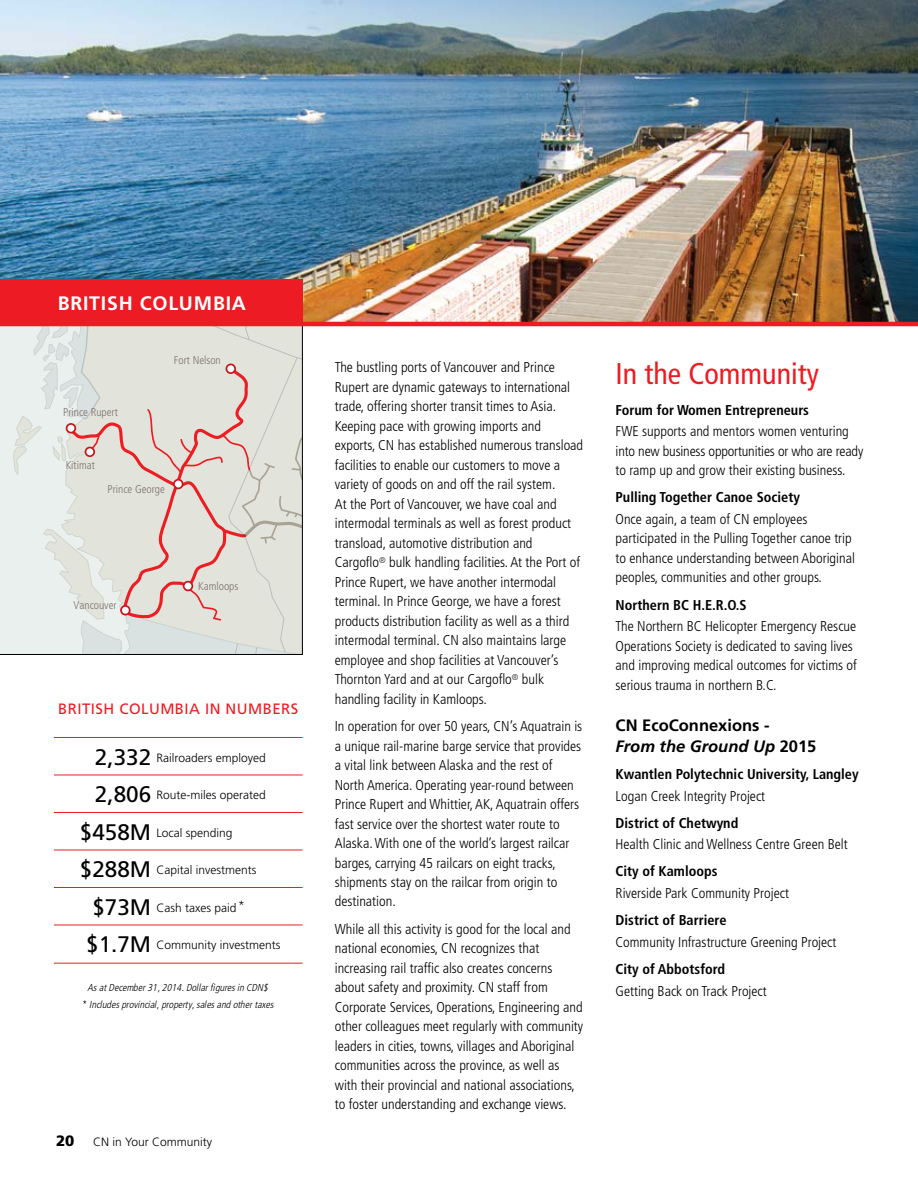
<style>
.page{position:relative;width:918px;height:1188px;background:#fff}
.page>*{position:absolute;margin:0;border:0;box-sizing:border-box;transform-origin:0 0}
.t1{font:condensed 30px "Frutiger";color:#ed1b23}
.t2{font:700 19.5px "Frutiger";letter-spacing:.04em;color:#fff}
.t3{font:700 16.5px/21px "Frutiger";color:#000}
.t4{font:15px "Frutiger";letter-spacing:.03em;color:#ed1b23}
.t5{font:900 15px "Frutiger";color:#000}
.t6{font:300 condensed 14.25px/19.5px "Frutiger";color:#000}
.t7{font:700 condensed 14.25px "Frutiger";color:#000}
.t8{font:300 12px "Frutiger";color:#000}
.t9{font:300 condensed 11.25px "Frutiger";color:#7e6f6c}
.t10{font:italic 300 condensed 10.05px/17.9px "Frutiger";color:#000;text-align:center}
.s1{font-weight:400;font-size:22.5px}
.s2{font-style:italic}
</style>
<div class="page">
<svg style="left:0;top:326px;width:303px;height:329px;background:#e1dfd9"></svg>
<img style="left:0;top:0;width:918px;height:322px">
<hr style="left:0;top:322px;width:918px;height:4px;background:#ed1b23">
<div style="left:0;top:280px;width:302px;height:43px;background:#ed1b23"></div>
<hr style="left:54px;top:737px;width:249px;height:1px;background:#ed1b23">
<hr style="left:54px;top:775px;width:249px;height:1px;background:#ed1b23">
<hr style="left:54px;top:812px;width:249px;height:1px;background:#ed1b23">
<hr style="left:54px;top:850px;width:249px;height:1px;background:#ed1b23">
<hr style="left:54px;top:887px;width:249px;height:1px;background:#ed1b23">
<hr style="left:54px;top:925px;width:249px;height:1px;background:#ed1b23">
<hr style="left:54px;top:963px;width:249px;height:1px;background:#ed1b23">
<h2 class="t2" style="left:58px;top:292px;width:190px">British Columbia</h2>
<p class="t9" style="left:174px;top:354px;width:48px">Fort Nelson</p>
<p class="t9" style="left:63px;top:406px;width:56px">Prince Rupert</p>
<p class="t9" style="left:66px;top:459px;width:31px">Kitimat</p>
<p class="t9" style="left:108px;top:483px;width:59px">Prince George</p>
<p class="t9" style="left:74px;top:598px;width:44px">Vancouver</p>
<p class="t9" style="left:198px;top:580px;width:42px">Kamloops</p>
<p class="t4" style="left:58px;top:700px;width:242px">BRITISH COLUMBIA IN NUMBERS</p>
<p class="t8" style="left:95px;top:751px;width:172px"><span class="s1">2,332</span> Railroaders employed</p>
<p class="t8" style="left:95px;top:788px;width:173px"><span class="s1">2,806</span> Route-miles operated</p>
<p class="t8" style="left:80px;top:826px;width:154px"><span class="s1">$458M</span> Local spending</p>
<p class="t8" style="left:80px;top:863px;width:178px"><span class="s1">$288M</span> Capital investments</p>
<p class="t8" style="left:92px;top:901px;width:154px"><span class="s1">$73M</span> Cash taxes paid*</p>
<p class="t8" style="left:86px;top:938px;width:196px"><span class="s1">$1.7M</span> Community investments</p>
<p class="t10" style="left:83px;top:978px;width:193px">As at December 31, 2014. Dollar figures in CDN$<br>* Includes provincial, property, sales and other taxes</p>
<p class="t5" style="left:56px;top:1131px;width:20px">20</p>
<p class="t8" style="left:93px;top:1135px;width:120px">CN in Your Community</p>
<p class="t6" style="left:335px;top:358px;width:250px">The bustling ports of Vancouver and Prince Rupert are dynamic gateways to international trade, offering shorter transit times to Asia.<br>Keeping pace with growing imports and exports, CN has established numerous transload facilities to enable our customers to move a variety of goods on and off the rail system.<br>At the Port of Vancouver, we have coal and intermodal terminals as well as forest product transload, automotive distribution and Cargoflo<sup>®</sup> bulk handling facilities. At the Port of Prince Rupert, we have another intermodal terminal. In Prince George, we have a forest products distribution facility as well as a third intermodal terminal. CN also maintains large employee and shop facilities at Vancouver’s Thornton Yard and at our Cargoflo<sup>®</sup> bulk handling facility in Kamloops.</p>
<p class="t6" style="left:335px;top:717px;width:249px">In operation for over 50 years, CN’s Aquatrain is a unique rail-marine barge service that provides a vital link between Alaska and the rest of North America. Operating year-round between Prince Rupert and Whittier, AK, Aquatrain offers fast service over the shortest water route to Alaska. With one of the world’s largest railcar barges, carrying 45 railcars on eight tracks, shipments stay on the railcar from origin to destination.</p>
<p class="t6" style="left:335px;top:919px;width:250px">While all this activity is good for the local and national economies, CN recognizes that increasing rail traffic also creates concerns about safety and proximity. CN staff from Corporate Services, Operations, Engineering and other colleagues meet regularly with community leaders in cities, towns, villages and Aboriginal communities across the province, as well as with their provincial and national associations, to foster understanding and exchange views.</p>
<h1 class="t1" style="left:616px;top:356px;width:205px">In the Community</h1>
<p class="t7" style="left:616px;top:401px;width:195px">Forum for Women Entrepreneurs</p>
<p class="t6" style="left:616px;top:422px;width:249px">FWE supports and mentors women venturing into new business opportunities or who are ready to ramp up and grow their existing business.</p>
<p class="t7" style="left:616px;top:489px;width:186px">Pulling Together Canoe Society</p>
<p class="t6" style="left:616px;top:509px;width:241px">Once again, a team of CN employees participated in the Pulling Together canoe trip to enhance understanding between Aboriginal peoples, communities and other groups.</p>
<p class="t7" style="left:616px;top:596px;width:132px">Northern BC H.E.R.O.S</p>
<p class="t6" style="left:616px;top:617px;width:243px">The Northern BC Helicopter Emergency Rescue Operations Society is dedicated to saving lives and improving medical outcomes for victims of serious trauma in northern B.C.</p>
<p class="t3" style="left:616px;top:715px;width:202px">CN EcoConnexions -<br><span class="s2">From the Ground Up</span> 2015</p>
<p class="t7" style="left:616px;top:766px;width:245px">Kwantlen Polytechnic University, Langley</p>
<p class="t6" style="left:616px;top:786px;width:151px">Logan Creek Integrity Project</p>
<p class="t7" style="left:616px;top:814px;width:124px">District of Chetwynd</p>
<p class="t6" style="left:616px;top:835px;width:234px">Health Clinic and Wellness Centre Green Belt</p>
<p class="t7" style="left:616px;top:863px;width:103px">City of Kamloops</p>
<p class="t6" style="left:616px;top:884px;width:175px">Riverside Park Community Project</p>
<p class="t7" style="left:616px;top:912px;width:113px">District of Barriere</p>
<p class="t6" style="left:616px;top:932px;width:222px">Community Infrastructure Greening Project</p>
<p class="t7" style="left:616px;top:960px;width:111px">City of Abbotsford</p>
<p class="t6" style="left:616px;top:981px;width:153px">Getting Back on Track Project</p>
</div>
